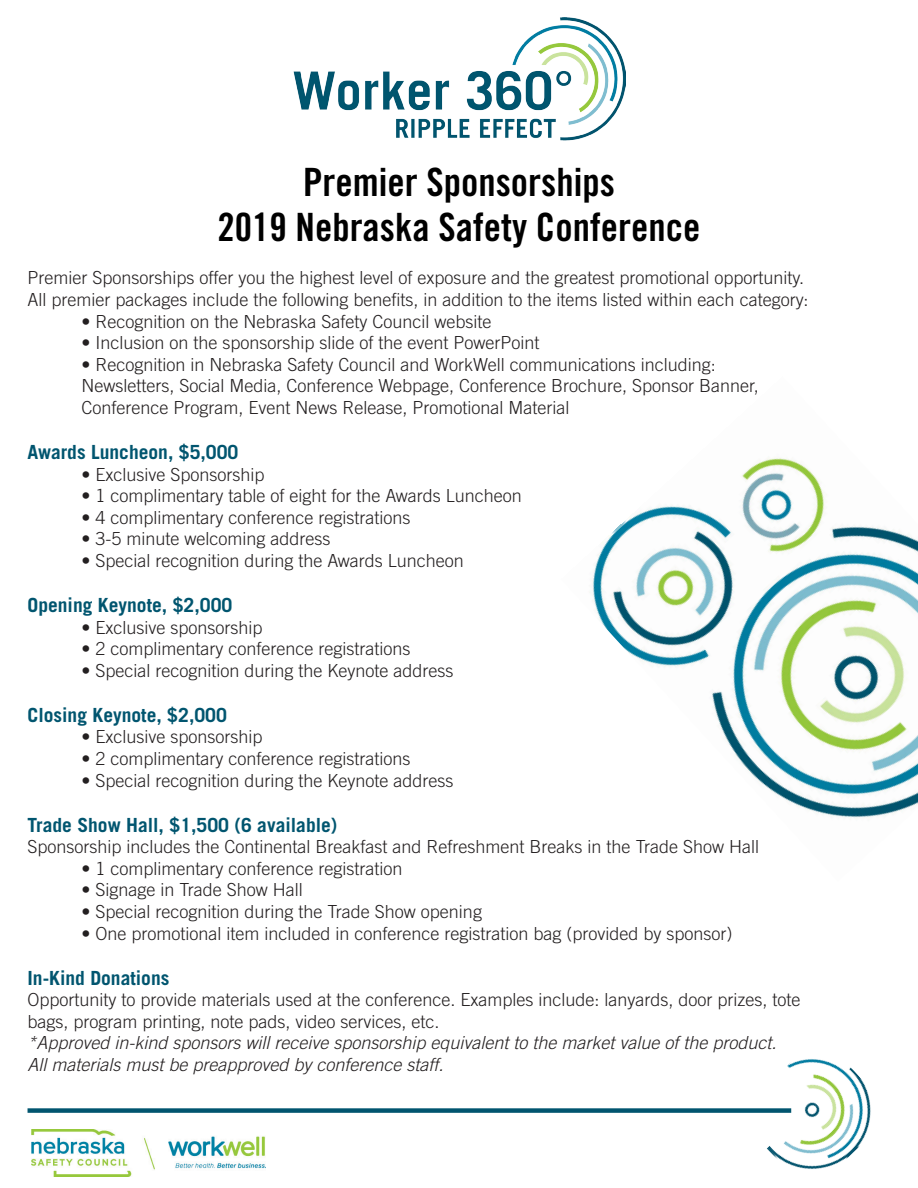
<style>
.page{position:relative;width:918px;height:1188px;background:#fff}
.page>*{position:absolute;margin:0;border:0;box-sizing:border-box;transform-origin:0 0}
.t1{font:39px/45px "Trade Gothic LT Std Bd Cn 20";color:#000;text-align:center}
.t2{font:700 19.5px "Trade Gothic LT Std";color:#01556f}
.t3{font:300 18px/21.6px "Trade Gothic LT Std";color:#231f20}
.t4{font:italic 300 18px/21.6px "Trade Gothic LT Std";color:#231f20}
.s1{font-weight:400}
</style>
<div class="page">
<img style="left:293px;top:18px;width:333px;height:123px">
<img style="left:592px;top:458px;width:326px;height:360px">
<img style="left:32px;top:1129px;width:233px;height:48px">
<div style="left:28px;top:1108px;width:763px;height:5px;background:#01556f"></div>
<img style="left:757px;top:1059px;width:114px;height:110px">
<h1 class="t1" style="left:218px;top:160px;width:484px">Premier Sponsorships<br>2019 Nebraska Safety Conference</h1>
<p class="t3" style="left:28px;top:267px;width:783px">Premier Sponsorships offer you the highest level of exposure and the greatest promotional opportunity.<br>All premier packages include the following benefits, in addition to the items listed within each category:</p>
<p class="t3" style="left:82px;top:310px;width:412px">• Recognition on the Nebraska Safety Council website</p>
<p class="t3" style="left:82px;top:332px;width:460px">• Inclusion on the sponsorship slide of the event PowerPoint</p>
<p class="t3" style="left:82px;top:353px;width:679px">• Recognition in Nebraska Safety Council and WorkWell communications including:<br>Newsletters, Social Media, Conference Webpage, Conference Brochure, Sponsor Banner,<br>Conference Program, Event News Release, Promotional Material</p>
<p class="t2" style="left:28px;top:440px;width:212px">Awards Luncheon, $5,000</p>
<p class="t3" style="left:82px;top:463px;width:185px"><span class="s1">•</span> Exclusive Sponsorship</p>
<p class="t3" style="left:82px;top:485px;width:442px">• 1 complimentary table of eight for the Awards Luncheon</p>
<p class="t3" style="left:82px;top:506px;width:331px">• 4 complimentary conference registrations</p>
<p class="t3" style="left:82px;top:528px;width:251px">• 3-5 minute welcoming address</p>
<p class="t3" style="left:82px;top:550px;width:384px">• Special recognition during the Awards Luncheon</p>
<p class="t2" style="left:28px;top:593px;width:206px">Opening Keynote, $2,000</p>
<p class="t3" style="left:82px;top:616px;width:182px">• Exclusive sponsorship</p>
<p class="t3" style="left:82px;top:638px;width:331px">• 2 complimentary conference registrations</p>
<p class="t3" style="left:82px;top:659px;width:374px">• Special recognition during the Keynote address</p>
<p class="t2" style="left:28px;top:703px;width:201px">Closing Keynote, $2,000</p>
<p class="t3" style="left:82px;top:726px;width:182px">• Exclusive sponsorship</p>
<p class="t3" style="left:82px;top:748px;width:331px">• 2 complimentary conference registrations</p>
<p class="t3" style="left:82px;top:769px;width:374px">• Special recognition during the Keynote address</p>
<p class="t2" style="left:28px;top:813px;width:311px">Trade Show Hall, $1,500 (6 available)</p>
<p class="t3" style="left:28px;top:836px;width:733px">Sponsorship includes the Continental Breakfast and Refreshment Breaks in the Trade Show Hall</p>
<p class="t3" style="left:82px;top:857px;width:323px">• 1 complimentary conference registration</p>
<p class="t3" style="left:82px;top:879px;width:223px">• Signage in Trade Show Hall</p>
<p class="t3" style="left:82px;top:901px;width:402px">• Special recognition during the Trade Show opening</p>
<p class="t3" style="left:82px;top:922px;width:653px">• One promotional item included in conference registration bag (provided by sponsor)</p>
<p class="t2" style="left:28px;top:966px;width:143px">In-Kind Donations</p>
<p class="t3" style="left:28px;top:989px;width:775px">Opportunity to provide materials used at the conference. Examples include: lanyards, door prizes, tote bags, program printing, note pads, video services, etc.</p>
<p class="t4" style="left:28px;top:1033px;width:751px">*Approved in-kind sponsors will receive sponsorship equivalent to the market value of the product.<br>All materials must be preapproved by conference staff.</p>
</div>
